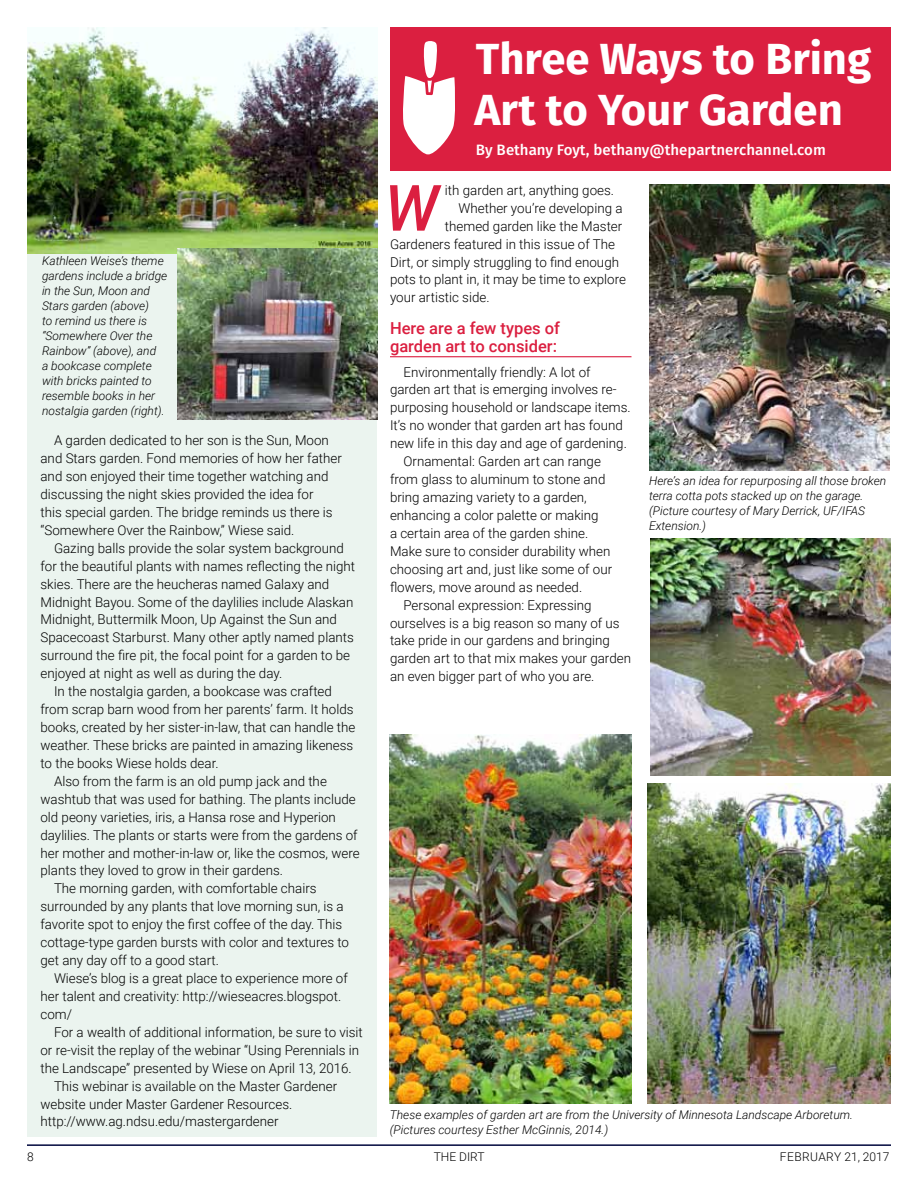
<style>
.page{position:relative;width:918px;height:1188px;background:#fff}
.page>*{position:absolute;margin:0;border:0;box-sizing:border-box;transform-origin:0 0}
.t1{font:italic 500 63.9px "Roboto";color:#db1f40}
.t2{font:700 43.5px/51px "Fira Sans OT";color:#fff}
.t3{font:500 16.5px/18px "Roboto";color:#db1f40}
.t4{font:15px "Fira Sans OT Medium";color:#fff}
.t5{font:300 13.5px/18px "Roboto";color:#000}
.t6{font:italic 300 12px/15px "Roboto";color:#000}
.t7{font:300 12px "Roboto";letter-spacing:.025em;color:#000}
.t8{font:300 12px "Roboto";color:#000}
</style>
<div class="page">
<hr style="left:27px;top:1144px;width:864px;height:2px;background:#00073d">
<div style="left:27px;top:27px;width:350px;height:1109px;background:#ebf4ef"></div>
<img style="left:27px;top:27px;width:351px;height:227px">
<hr style="left:390px;top:356px;width:242px;height:1px;background:#db1f40">
<div style="left:390px;top:27px;width:501px;height:144px;background:#db1f40"></div>
<img style="left:649px;top:185px;width:240px;height:286px">
<img style="left:648px;top:783px;width:243px;height:320px">
<img style="left:390px;top:734px;width:242px;height:369px">
<img style="left:177px;top:249px;width:201px;height:171px">
<img style="left:651px;top:538px;width:240px;height:237px">
<svg style="left:403px;top:41px;width:52px;height:114px"></svg>
<p class="t6" style="left:42px;top:253px;width:127px">Kathleen Weise’s theme gardens include a bridge in the Sun, Moon and<br>Stars garden (above)<br>to remind us there is “Somewhere Over the<br>Rainbow” (above), and<br>a bookcase complete with bricks painted to resemble books in her nostalgia garden (right).</p>
<p class="t5" style="left:41px;top:431px;width:303px;text-indent:13px">A garden dedicated to her son is the Sun, Moon and Stars garden. Fond memories of how her father and son enjoyed their time together watching and discussing the night skies provided the idea for<br>this special garden. The bridge reminds us there is “Somewhere Over the Rainbow,” Wiese said.</p>
<p class="t5" style="left:54px;top:538px;width:291px">Gazing balls provide the solar system background</p>
<p class="t5" style="left:41px;top:556px;width:316px">for the beautiful plants with names reflecting the night</p>
<p class="t5" style="left:41px;top:574px;width:290px">skies. There are the heucheras named Galaxy and</p>
<p class="t5" style="left:41px;top:592px;width:314px">Midnight Bayou. Some of the daylilies include Alaskan</p>
<p class="t5" style="left:41px;top:610px;width:298px">Midnight, Buttermilk Moon, Up Against the Sun and</p>
<p class="t5" style="left:41px;top:628px;width:315px">Spacecoast Starburst. Many other aptly named plants</p>
<p class="t5" style="left:41px;top:646px;width:311px">surround the fire pit, the focal point for a garden to be</p>
<p class="t5" style="left:41px;top:664px;width:243px">enjoyed at night as well as during the day.</p>
<p class="t5" style="left:54px;top:682px;width:279px">In the nostalgia garden, a bookcase was crafted</p>
<p class="t5" style="left:41px;top:700px;width:315px">from scrap barn wood from her parents’ farm. It holds</p>
<p class="t5" style="left:41px;top:718px;width:316px">books, created by her sister-in-law, that can handle the</p>
<p class="t5" style="left:41px;top:736px;width:314px">weather. These bricks are painted in amazing likeness</p>
<p class="t5" style="left:41px;top:754px;width:180px">to the books Wiese holds dear.</p>
<p class="t5" style="left:54px;top:772px;width:274px">Also from the farm is an old pump jack and the</p>
<p class="t5" style="left:41px;top:789px;width:317px">washtub that was used for bathing. The plants include</p>
<p class="t5" style="left:41px;top:807px;width:297px">old peony varieties, iris, a Hansa rose and Hyperion</p>
<p class="t5" style="left:41px;top:825px;width:319px">daylilies. The plants or starts were from the gardens of</p>
<p class="t5" style="left:41px;top:843px;width:321px">her mother and mother-in-law or, like the cosmos, were</p>
<p class="t5" style="left:41px;top:861px;width:244px">plants they loved to grow in their gardens.</p>
<p class="t5" style="left:54px;top:879px;width:264px">The morning garden, with comfortable chairs</p>
<p class="t5" style="left:41px;top:897px;width:305px">surrounded by any plants that love morning sun, is a</p>
<p class="t5" style="left:41px;top:915px;width:303px">favorite spot to enjoy the first coffee of the day. This</p>
<p class="t5" style="left:41px;top:933px;width:310px">cottage-type garden bursts with color and textures to</p>
<p class="t5" style="left:41px;top:951px;width:180px">get any day off to a good start.</p>
<p class="t5" style="left:54px;top:969px;width:295px">Wiese’s blog is a great place to experience more of</p>
<p class="t5" style="left:41px;top:987px;width:302px">her talent and creativity: http://wieseacres.blogspot.</p>
<p class="t5" style="left:41px;top:1005px;width:33px">com/</p>
<p class="t5" style="left:54px;top:1023px;width:310px">For a wealth of additional information, be sure to visit</p>
<p class="t5" style="left:41px;top:1040px;width:320px">or re-visit the replay of the webinar “Using Perennials in</p>
<p class="t5" style="left:41px;top:1058px;width:313px">the Landscape” presented by Wiese on April 13, 2016.</p>
<p class="t5" style="left:54px;top:1076px;width:285px">This webinar is available on the Master Gardener</p>
<p class="t5" style="left:41px;top:1094px;width:253px">website under Master Gardener Resources.</p>
<p class="t5" style="left:41px;top:1112px;width:240px">http://www.ag.ndsu.edu/mastergardener</p>
<h2 class="t2" style="left:474px;top:37px;width:398px">Three Ways to Bring<br>Art to Your Garden</h2>
<p class="t4" style="left:476px;top:139px;width:351px">By Bethany Foyt, bethany@thepartnerchannel.com</p>
<h1 class="t1" style="left:384px;top:163px;width:56px">W</h1>
<p class="t5" style="left:445px;top:181px;width:171px">ith garden art, anything goes.</p>
<p class="t5" style="left:458px;top:198px;width:166px">Whether you’re developing a</p>
<p class="t5" style="left:445px;top:216px;width:179px">themed garden like the Master</p>
<p class="t5" style="left:390px;top:234px;width:227px">Gardeners featured in this issue of The</p>
<p class="t5" style="left:390px;top:252px;width:231px">Dirt, or simply struggling to find enough</p>
<p class="t5" style="left:390px;top:270px;width:237px">pots to plant in, it may be time to explore</p>
<p class="t5" style="left:390px;top:288px;width:101px">your artistic side.</p>
<p class="t3" style="left:390px;top:318px;width:172px">Here are a few types of garden art to consider:</p>
<p class="t5" style="left:404px;top:362px;width:189px">Environmentally friendly: A lot of</p>
<p class="t5" style="left:390px;top:380px;width:228px">garden art that is emerging involves re-</p>
<p class="t5" style="left:390px;top:398px;width:242px">purposing household or landscape items.</p>
<p class="t5" style="left:390px;top:416px;width:234px">It’s no wonder that garden art has found</p>
<p class="t5" style="left:390px;top:434px;width:238px">new life in this day and age of gardening.</p>
<p class="t5" style="left:404px;top:452px;width:199px">Ornamental: Garden art can range</p>
<p class="t5" style="left:390px;top:470px;width:217px">from glass to aluminum to stone and</p>
<p class="t5" style="left:390px;top:488px;width:198px">bring amazing variety to a garden,</p>
<p class="t5" style="left:390px;top:506px;width:210px">enhancing a color palette or making</p>
<p class="t5" style="left:390px;top:524px;width:200px">a certain area of the garden shine.</p>
<p class="t5" style="left:390px;top:542px;width:222px">Make sure to consider durability when</p>
<p class="t5" style="left:390px;top:559px;width:224px">choosing art and, just like some of our</p>
<p class="t5" style="left:390px;top:577px;width:194px">flowers, move around as needed.</p>
<p class="t5" style="left:404px;top:595px;width:190px">Personal expression: Expressing</p>
<p class="t5" style="left:390px;top:613px;width:231px">ourselves is a big reason so many of us</p>
<p class="t5" style="left:390px;top:631px;width:221px">take pride in our gardens and bringing</p>
<p class="t5" style="left:390px;top:649px;width:243px">garden art to that mix makes your garden</p>
<p class="t5" style="left:390px;top:667px;width:206px">an even bigger part of who you are.</p>
<p class="t6" style="left:649px;top:473px;width:239px">Here’s an idea for repurposing all those broken terra cotta pots stacked up on the garage. (Picture courtesy of Mary Derrick, UF/IFAS Extension.)</p>
<p class="t6" style="left:390px;top:1107px;width:465px">These examples of garden art are from the University of Minnesota Landscape Arboretum. (Pictures courtesy Esther McGinnis, 2014.)</p>
<p class="t8" style="left:27px;top:1149px;width:8px">8</p>
<p class="t8" style="left:434px;top:1149px;width:52px">THE DIRT</p>
<p class="t7" style="left:780px;top:1149px;width:111px">FEBRUARY 21, 2017</p>
</div>
